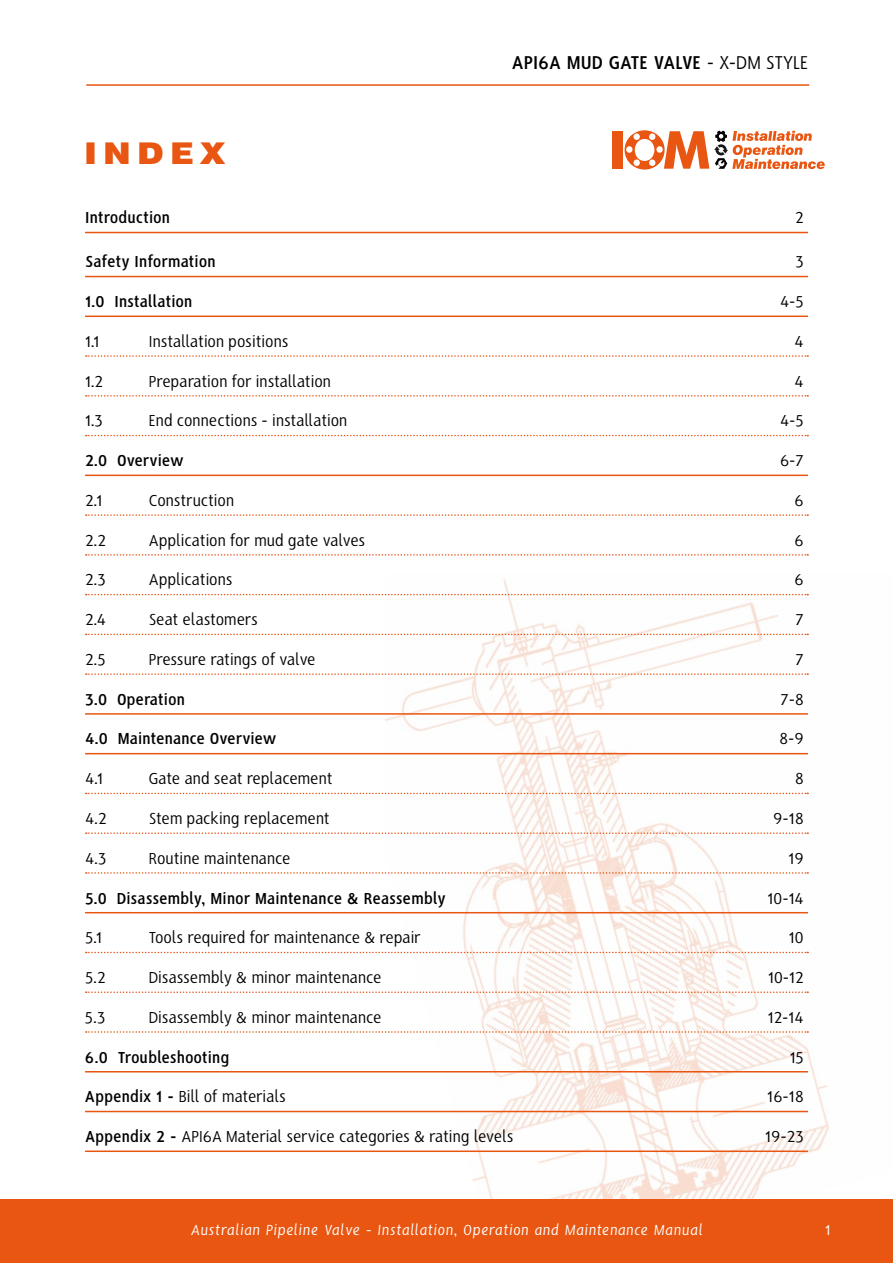
<style>
.page{position:relative;width:893px;height:1263px;background:#fff}
.page>*{position:absolute;margin:0;border:0;box-sizing:border-box;transform-origin:0 0}
.t1{font:900 30px "Swiss 721 BT";letter-spacing:.18em;color:#e85611;scale:1.14 1}
.t2{font:700 21px "HS Sans";color:#000}
.t3{font:18px "HS Sans";letter-spacing:-.01em;color:#000}
.t4{font:700 18px "HS Sans";letter-spacing:-.01em;color:#000}
.t5{font:italic 16.5px "HS Sans";letter-spacing:.035em;color:#fff}
.t6{font:16.5px "HS Sans";color:#fff}
.s1{font-weight:400}
.s2{font-weight:700}
</style>
<div class="page">
<img style="left:385px;top:579px;width:444px;height:620px">
<hr style="left:86px;top:84px;width:723px;height:2px;background:#e85611">
<hr style="left:85px;top:232px;width:723px;height:1px;background:#e85611">
<hr style="left:85px;top:276px;width:723px;height:1px;background:#e85611">
<hr style="left:85px;top:316px;width:723px;height:1px;background:#e85611">
<svg style="left:86px;top:355px;width:722px;height:2px"></svg>
<svg style="left:86px;top:395px;width:722px;height:2px"></svg>
<svg style="left:86px;top:435px;width:722px;height:1px"></svg>
<hr style="left:85px;top:475px;width:723px;height:1px;background:#e85611">
<svg style="left:86px;top:514px;width:722px;height:2px"></svg>
<svg style="left:86px;top:554px;width:722px;height:2px"></svg>
<svg style="left:86px;top:594px;width:722px;height:1px"></svg>
<svg style="left:86px;top:634px;width:722px;height:1px"></svg>
<svg style="left:86px;top:673px;width:722px;height:2px"></svg>
<hr style="left:85px;top:713px;width:723px;height:2px;background:#e85611">
<hr style="left:85px;top:753px;width:723px;height:1px;background:#e85611">
<svg style="left:86px;top:793px;width:722px;height:1px"></svg>
<svg style="left:86px;top:832px;width:722px;height:2px"></svg>
<svg style="left:86px;top:872px;width:722px;height:2px"></svg>
<hr style="left:85px;top:912px;width:723px;height:1px;background:#e85611">
<svg style="left:86px;top:952px;width:722px;height:1px"></svg>
<svg style="left:86px;top:991px;width:722px;height:2px"></svg>
<svg style="left:86px;top:1031px;width:722px;height:2px"></svg>
<hr style="left:85px;top:1071px;width:723px;height:1px;background:#e85611">
<hr style="left:85px;top:1111px;width:723px;height:1px;background:#e85611">
<hr style="left:85px;top:1150px;width:723px;height:2px;background:#e85611">
<div style="left:0;top:1199px;width:893px;height:64px;background:#e85611"></div>
<div style="left:613px;top:131px;width:10px;height:38px;background:#e85611"></div>
<svg style="left:625px;top:130px;width:200px;height:40px"></svg>
<h1 class="t1" style="left:84px;top:135px;width:125px">INDEX</h1>
<p class="t2" style="left:512px;top:51px;width:298px">API6A MUD GATE VALVE <span class="s1">- X-DM STYLE</span></p>
<p class="t4" style="left:85px;top:208px;width:87px">Introduction</p>
<p class="t3" style="left:795px;top:208px;width:10px">2</p>
<p class="t4" style="left:85px;top:252px;width:132px">Safety Information</p>
<p class="t3" style="left:795px;top:252px;width:10px">3</p>
<p class="t4" style="left:85px;top:292px;width:109px">1.0 Installation</p>
<p class="t3" style="left:780px;top:292px;width:25px">4-5</p>
<p class="t3" style="left:85px;top:332px;width:16px">1.1</p>
<p class="t3" style="left:149px;top:332px;width:141px">Installation positions</p>
<p class="t3" style="left:794px;top:332px;width:11px">4</p>
<p class="t3" style="left:85px;top:372px;width:20px">1.2</p>
<p class="t3" style="left:149px;top:372px;width:184px">Preparation for installation</p>
<p class="t3" style="left:794px;top:372px;width:11px">4</p>
<p class="t3" style="left:85px;top:412px;width:19px">1.3</p>
<p class="t3" style="left:149px;top:412px;width:200px">End connections - installation</p>
<p class="t3" style="left:780px;top:412px;width:25px">4-5</p>
<p class="t4" style="left:85px;top:451px;width:100px">2.0 Overview</p>
<p class="t3" style="left:780px;top:451px;width:25px">6-7</p>
<p class="t3" style="left:85px;top:491px;width:19px">2.1</p>
<p class="t3" style="left:149px;top:491px;width:87px">Construction</p>
<p class="t3" style="left:794px;top:491px;width:11px">6</p>
<p class="t3" style="left:85px;top:531px;width:23px">2.2</p>
<p class="t3" style="left:149px;top:531px;width:218px">Application for mud gate valves</p>
<p class="t3" style="left:794px;top:531px;width:11px">6</p>
<p class="t3" style="left:85px;top:571px;width:22px">2.3</p>
<p class="t3" style="left:149px;top:571px;width:85px">Applications</p>
<p class="t3" style="left:794px;top:571px;width:11px">6</p>
<p class="t3" style="left:85px;top:610px;width:23px">2.4</p>
<p class="t3" style="left:149px;top:610px;width:111px">Seat elastomers</p>
<p class="t3" style="left:796px;top:610px;width:10px">7</p>
<p class="t3" style="left:85px;top:650px;width:22px">2.5</p>
<p class="t3" style="left:149px;top:650px;width:168px">Pressure ratings of valve</p>
<p class="t3" style="left:796px;top:650px;width:10px">7</p>
<p class="t4" style="left:85px;top:690px;width:101px">3.0 Operation</p>
<p class="t3" style="left:781px;top:690px;width:25px">7-8</p>
<p class="t4" style="left:85px;top:730px;width:193px">4.0 Maintenance Overview</p>
<p class="t3" style="left:779px;top:730px;width:26px">8-9</p>
<p class="t3" style="left:85px;top:769px;width:19px">4.1</p>
<p class="t3" style="left:149px;top:769px;width:185px">Gate and seat replacement</p>
<p class="t3" style="left:795px;top:769px;width:10px">8</p>
<p class="t3" style="left:85px;top:809px;width:23px">4.2</p>
<p class="t3" style="left:149px;top:809px;width:182px">Stem packing replacement</p>
<p class="t3" style="left:773px;top:809px;width:32px">9-18</p>
<p class="t3" style="left:85px;top:849px;width:23px">4.3</p>
<p class="t3" style="left:149px;top:849px;width:143px">Routine maintenance</p>
<p class="t3" style="left:788px;top:849px;width:17px">19</p>
<p class="t4" style="left:85px;top:889px;width:362px">5.0 Disassembly, Minor Maintenance &amp; Reassembly</p>
<p class="t3" style="left:767px;top:889px;width:38px">10-14</p>
<p class="t3" style="left:85px;top:928px;width:18px">5.1</p>
<p class="t3" style="left:149px;top:928px;width:273px">Tools required for maintenance &amp; repair</p>
<p class="t3" style="left:789px;top:928px;width:16px">10</p>
<p class="t3" style="left:85px;top:968px;width:22px">5.2</p>
<p class="t3" style="left:149px;top:968px;width:234px">Disassembly &amp; minor maintenance</p>
<p class="t3" style="left:768px;top:968px;width:37px">10-12</p>
<p class="t3" style="left:85px;top:1008px;width:22px">5.3</p>
<p class="t3" style="left:149px;top:1008px;width:234px">Disassembly &amp; minor maintenance</p>
<p class="t3" style="left:768px;top:1008px;width:37px">12-14</p>
<p class="t4" style="left:85px;top:1048px;width:146px">6.0 Troubleshooting</p>
<p class="t3" style="left:790px;top:1048px;width:15px">15</p>
<p class="t3" style="left:85px;top:1087px;width:202px"><span class="s2">Appendix 1 -</span> Bill of materials</p>
<p class="t3" style="left:767px;top:1087px;width:38px">16-18</p>
<p class="t3" style="left:85px;top:1127px;width:430px"><span class="s2">Appendix 2 -</span> API6A Material service categories &amp; rating levels</p>
<p class="t3" style="left:765px;top:1127px;width:40px">19-23</p>
<p class="t5" style="left:191px;top:1222px;width:513px">Australian Pipeline Valve - Installation, Operation and Maintenance Manual</p>
<p class="t6" style="left:825px;top:1222px;width:7px">1</p>
</div>
